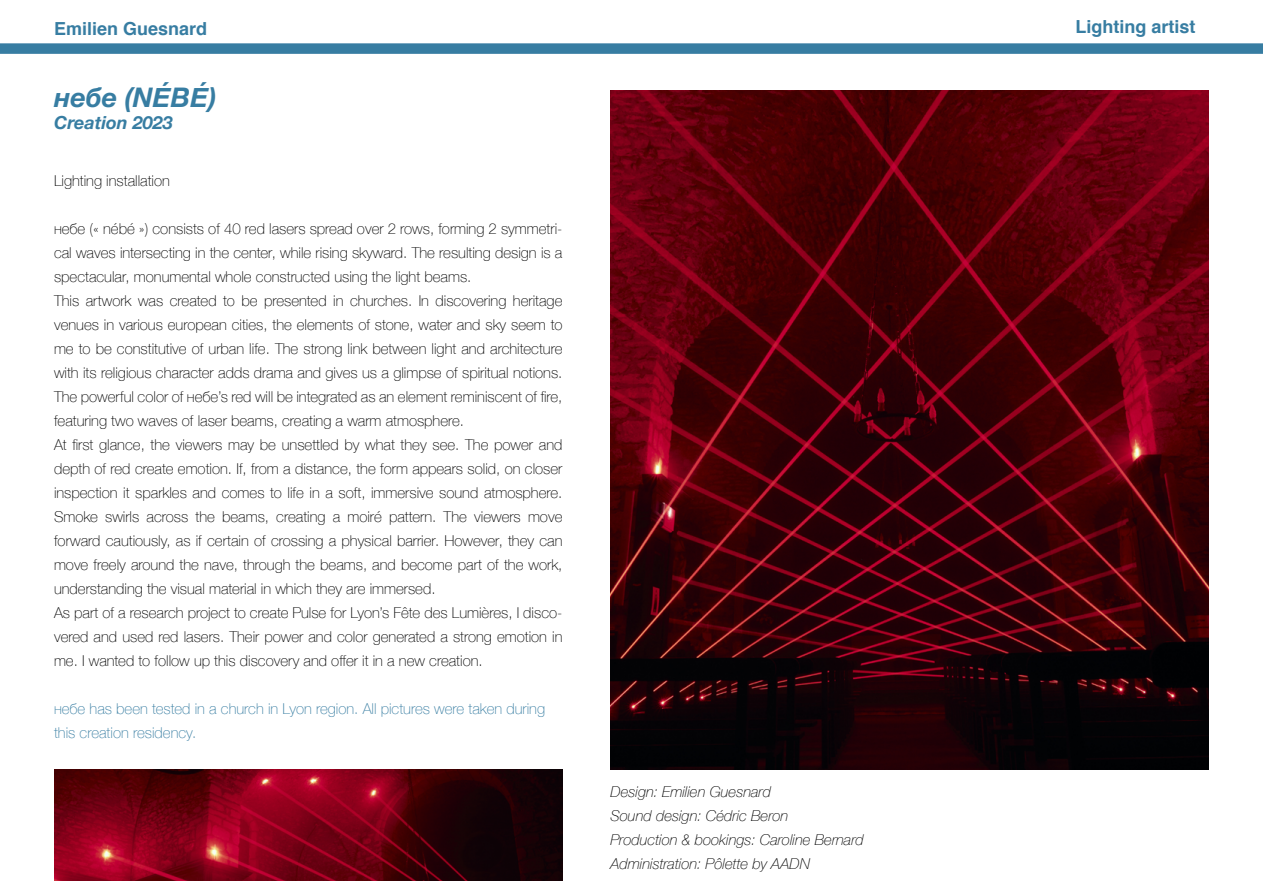
<style>
.page{position:relative;width:1263px;height:893px;background:#fff}
.page>*{position:absolute;margin:0;border:0;box-sizing:border-box;transform-origin:0 0}
.t1{font:italic 700 27px "Helvetica Neue";color:#377da2}
.t2{font:700 18px "Helvetica";color:#377da2}
.t3{font:italic 700 18px "Helvetica Neue";color:#377da2}
.t4{font:100 15px/24px "Helvetica Neue";color:#000}
.t5{font:italic 100 15px/24px "Helvetica Neue";color:#000}
.t6{font:100 15px/24px "Helvetica Neue";color:#377da2}
</style>
<div class="page">
<div style="left:0;top:43px;width:1263px;height:11px;background:#377da2"></div>
<img style="left:610px;top:90px;width:599px;height:680px">
<img style="left:54px;top:770px;width:508px;height:111px">
<p class="t2" style="left:54px;top:14px;width:155px">Emilien Guesnard</p>
<p class="t2" style="left:1075px;top:12px;width:122px">Lighting artist</p>
<h1 class="t1" style="left:54px;top:76px;width:164px">небе (NÉBÉ)</h1>
<p class="t3" style="left:54px;top:108px;width:120px">Creation 2023</p>
<p class="t4" style="left:54px;top:168px;width:117px">Lighting installation</p>
<p class="t4" style="left:54px;top:216px;width:510px">небе (« nébé ») consists of 40 red lasers spread over 2 rows, forming 2 symmetri&shy;cal waves intersecting in the center, while rising skyward. The resulting design is a spectacular, monumental whole constructed using the light beams.<br>This artwork was created to be presented in churches. In discovering heritage venues in various european cities, the elements of stone, water and sky seem to me to be constitutive of urban life. The strong link between light and architecture with its religious character adds drama and gives us a glimpse of spiritual notions.<br>The powerful color of небе’s red will be integrated as an element reminiscent of fire, featuring two waves of laser beams, creating a warm atmosphere.<br>At first glance, the viewers may be unsettled by what they see. The power and depth of red create emotion. If, from a distance, the form appears solid, on closer inspection it sparkles and comes to life in a soft, immersive sound atmosphere.<br>Smoke swirls across the beams, creating a moiré pattern. The viewers move forward cautiously, as if certain of crossing a physical barrier. However, they can move freely around the nave, through the beams, and become part of the work, understanding the visual material in which they are immersed.<br>As part of a research project to create Pulse for Lyon’s Fête des Lumières, I disco&shy;vered and used red lasers. Their power and color generated a strong emotion in me. I wanted to follow up this discovery and offer it in a new creation.</p>
<p class="t6" style="left:54px;top:696px;width:493px">небе has been tested in a church in Lyon region. All pictures were taken during this creation residency.</p>
<p class="t5" style="left:610px;top:779px;width:255px">Design: Emilien Guesnard<br>Sound design: Cédric Beron<br>Production &amp; bookings: Caroline Bernard<br>Administration: Pôlette by AADN</p>
</div>
